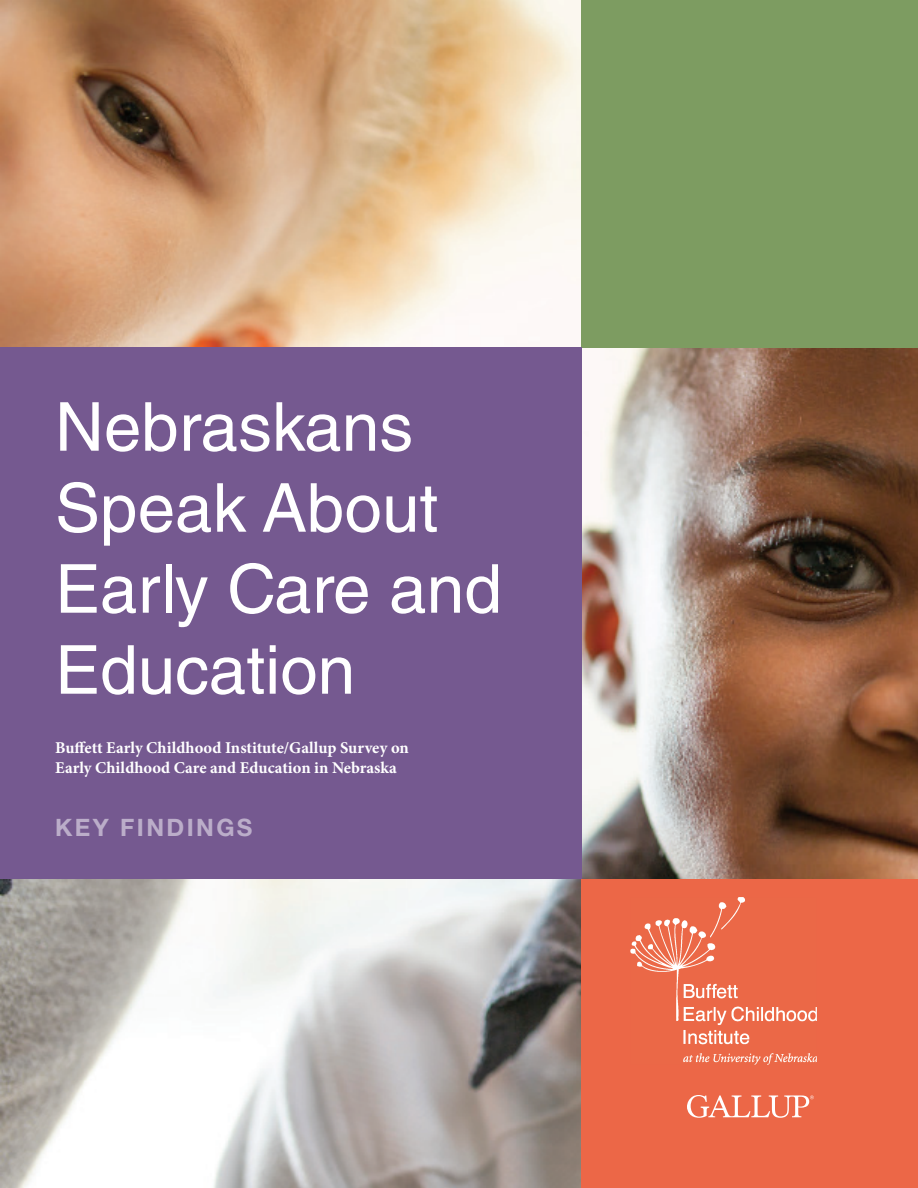
<style>
.page{position:relative;width:918px;height:1188px;background:#fff}
.page>*{position:absolute;margin:0;border:0;box-sizing:border-box;transform-origin:0 0}
.t1{font:67.5px/81px "Helvetica LT Std";color:#fff}
.t2{font:700 24px "Helvetica Neue LT Std";letter-spacing:.1em;color:#bbadc9}
.t3{font:700 16.5px/19.8px "Minion Pro";color:#fff}
</style>
<div class="page">
<img style="left:0;top:0;width:918px;height:1188px">
<div style="left:582px;top:0;width:336px;height:348px;background:#7d9c61"></div>
<div style="left:0;top:348px;width:582px;height:531px;background:#755990"></div>
<div style="left:582px;top:879px;width:336px;height:309px;background:#ec6747"></div>
<img style="left:630px;top:897px;width:187px;height:168px">
<svg style="left:687px;top:1095px;width:127px;height:23px"></svg>
<h1 class="t1" style="left:55px;top:386px;width:448px">Nebraskans<br>Speak About<br>Early Care and<br>Education</h1>
<p class="t3" style="left:55px;top:738px;width:355px">Buffett Early Childhood Institute/Gallup Survey on<br>Early Childhood Care and Education in Nebraska</p>
<h2 class="t2" style="left:55px;top:812px;width:199px">KEY FINDINGS</h2>
</div>
